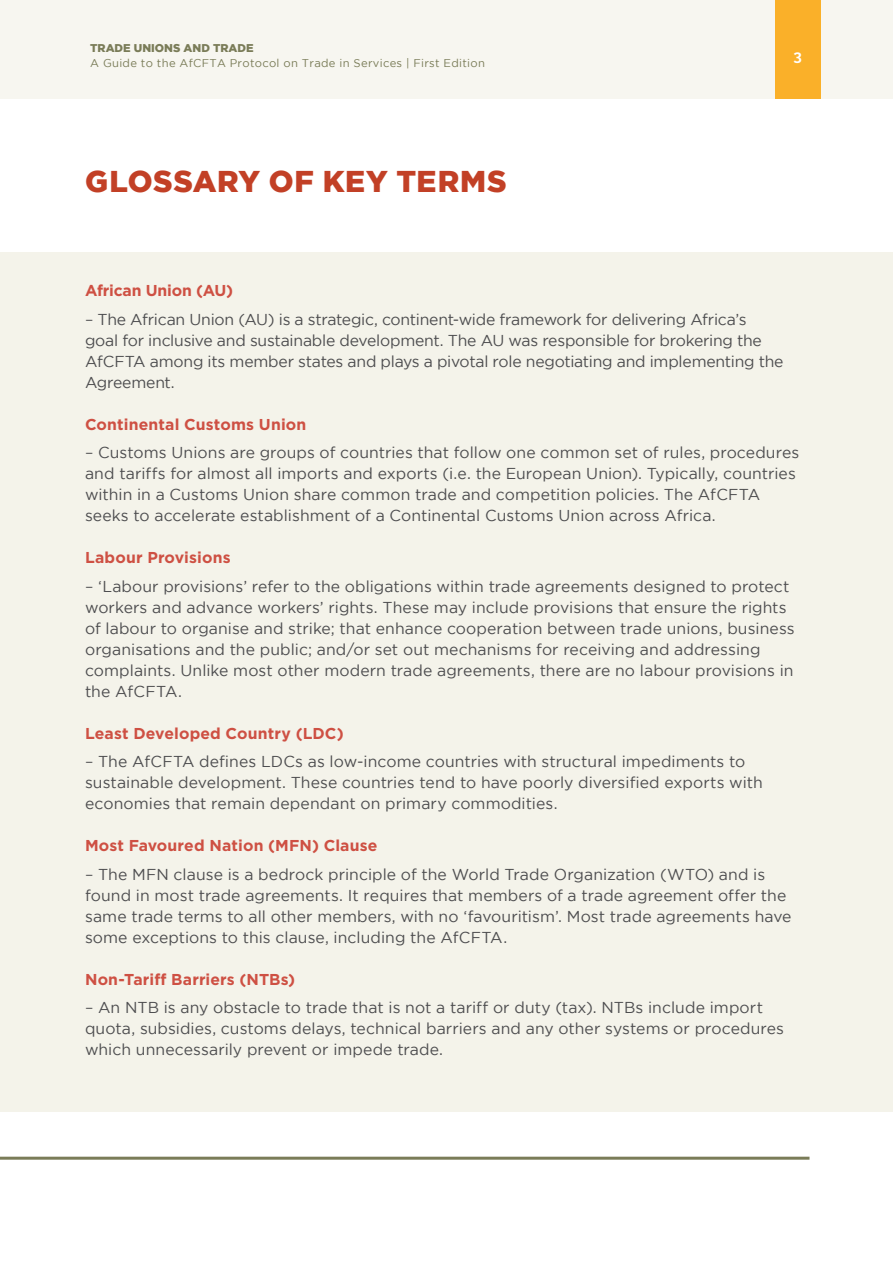
<style>
.page{position:relative;width:893px;height:1263px;background:#fff}
.page>*{position:absolute;margin:0;border:0;box-sizing:border-box;transform-origin:0 0}
.t1{font:900 30px "Gotham";letter-spacing:.02em;color:#c24026}
.t2{font:15.75px/21px "Gotham";color:#4d4d4f}
.t3{font:700 15.75px "Gotham";letter-spacing:.01em;color:#ce5043}
.t4{font:700 15.75px "Gotham";letter-spacing:-.01em;color:#ce5043}
.t5{font:700 15px "Raleway";color:#fff}
.t6{font:11.25px "Gotham";letter-spacing:.025em;color:#7a7c58}
.t7{font:900 11.25px "Gotham";color:#7a7c58}
</style>
<div class="page">
<div style="left:0;top:0;width:893px;height:99px;background:#f7f6f0"></div>
<div style="left:774px;top:0;width:46px;height:99px;background:#fab029"></div>
<hr style="left:0;top:1157px;width:809px;height:3px;background:#7a7c58">
<div style="left:0;top:253px;width:893px;height:859px;background:#f4f3ea"></div>
<p class="t7" style="left:90px;top:42px;width:165px">TRADE UNIONS AND TRADE</p>
<p class="t6" style="left:90px;top:57px;width:396px">A Guide to the AfCFTA Protocol on Trade in Services | First Edition</p>
<h1 class="t1" style="left:85px;top:164px;width:423px">GLOSSARY OF KEY TERMS</h1>
<p class="t5" style="left:793px;top:47px;width:10px">3</p>
<p class="t4" style="left:85px;top:280px;width:150px">African Union (AU)</p>
<p class="t2" style="left:85px;top:308px;width:700px">– The African Union (AU) is a strategic, continent-wide framework for delivering Africa’s goal for inclusive and sustainable development. The AU was responsible for brokering the AfCFTA among its member states and plays a pivotal role negotiating and implementing the Agreement.</p>
<p class="t3" style="left:85px;top:414px;width:223px">Continental Customs Union</p>
<p class="t2" style="left:85px;top:442px;width:716px">– Customs Unions are groups of countries that follow one common set of rules, procedures and tariffs for almost all imports and exports (i.e. the European Union). Typically, countries within in a Customs Union share common trade and competition policies. The AfCFTA seeks to accelerate establishment of a Continental Customs Union across Africa.</p>
<p class="t3" style="left:85px;top:547px;width:147px">Labour Provisions</p>
<p class="t2" style="left:85px;top:575px;width:711px">– ‘Labour provisions’ refer to the obligations within trade agreements designed to protect workers and advance workers’ rights. These may include provisions that ensure the rights of labour to organise and strike; that enhance cooperation between trade unions, business organisations and the public; and/or set out mechanisms for receiving and addressing complaints. Unlike most other modern trade agreements, there are no labour provisions in the AfCFTA.</p>
<p class="t3" style="left:85px;top:723px;width:260px">Least Developed Country (LDC)</p>
<p class="t2" style="left:85px;top:751px;width:679px">– The AfCFTA defines LDCs as low-income countries with structural impediments to sustainable development. These countries tend to have poorly diversified exports with economies that remain dependant on primary commodities.</p>
<p class="t3" style="left:85px;top:835px;width:294px">Most Favoured Nation (MFN) Clause</p>
<p class="t2" style="left:85px;top:863px;width:708px">– The MFN clause is a bedrock principle of the World Trade Organization (WTO) and is found in most trade agreements. It requires that members of a trade agreement offer the same trade terms to all other members, with no ‘favouritism’. Most trade agreements have some exceptions to this clause, including the AfCFTA.</p>
<p class="t3" style="left:85px;top:969px;width:212px">Non-Tariff Barriers (NTBs)</p>
<p class="t2" style="left:85px;top:997px;width:700px">– An NTB is any obstacle to trade that is not a tariff or duty (tax). NTBs include import quota, subsidies, customs delays, technical barriers and any other systems or procedures which unnecessarily prevent or impede trade.</p>
</div>
